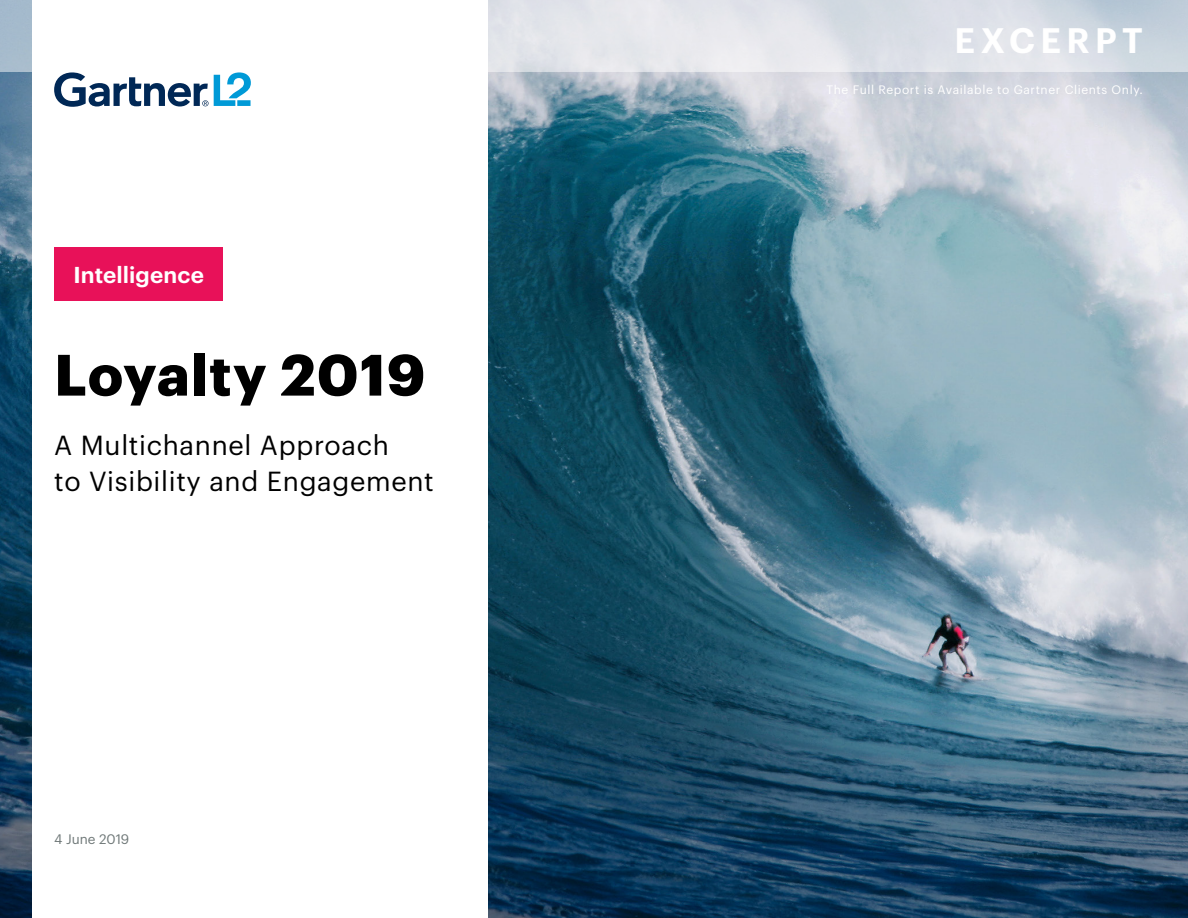
<style>
.page{position:relative;width:1188px;height:918px;background:#fff}
.page>*{position:absolute;margin:0;border:0;box-sizing:border-box;transform-origin:0 0}
.t1{font:700 57px "Graphik";letter-spacing:.02em;color:#000}
.t2{font:600 34.65px "Graphik";letter-spacing:.155em;color:#fff}
.t3{font:27px/36px "Graphik";letter-spacing:.025em;color:#000}
.t4{font:600 22.5px "Graphik";letter-spacing:.005em;color:#fff}
.t5{font:13.5px "Graphik";color:#6f7878}
.t6{font:12px "Graphik";letter-spacing:.05em;color:#fff}
</style>
<div class="page">
<div style="left:54px;top:247px;width:169px;height:54px;background:#e81159"></div>
<svg style="left:54px;top:72px;width:197px;height:35px"></svg>
<img style="left:0;top:72px;width:32px;height:846px">
<img style="left:488px;top:72px;width:700px;height:846px">
<svg style="left:0;top:0;width:1188px;height:72px"></svg>
<p class="t4" style="left:74px;top:258px;width:132px">Intelligence</p>
<h1 class="t1" style="left:54px;top:331px;width:373px">Loyalty 2019</h1>
<p class="t3" style="left:54px;top:425px;width:381px">A Multichannel Approach<br>to Visibility and Engagement</p>
<p class="t5" style="left:54px;top:829px;width:77px">4 June 2019</p>
<p class="t2" style="left:955px;top:14px;width:190px">EXCERPT</p>
<p class="t6" style="left:826px;top:80px;width:318px">The Full Report is Available to Gartner Clients Only.</p>
</div>
